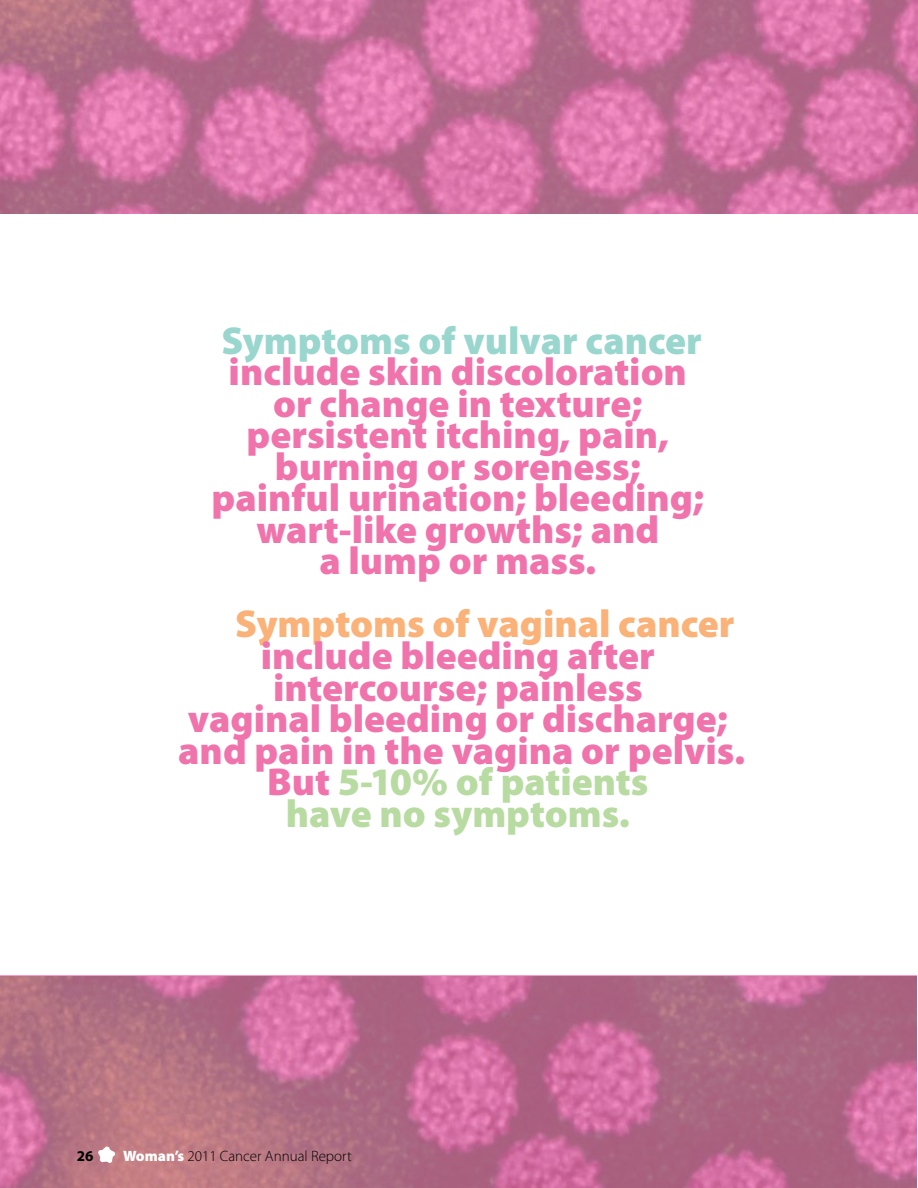
<style>
.page{position:relative;width:918px;height:1188px;background:#fff}
.page>*{position:absolute;margin:0;border:0;box-sizing:border-box;transform-origin:0 0}
.t1{font:900 39px/31.5px "Myriad Pro";color:#f173ac;text-align:center}
.t2{font:900 39px "Myriad Pro";color:#fab278}
.t3{font:900 39px "Myriad Pro";color:#99d6cd}
.t4{font:300 15px "Myriad Pro";color:#000}
.t5{font:700 15px "Myriad Pro";color:#000}
.s1{color:#b8dba2}
.s2{font-weight:900;color:#fff}
.s3{font-weight:900;color:#ec008c}
</style>
<div class="page">
<svg style="left:0;top:976px;width:917px;height:212px"></svg>
<svg style="left:0;top:0;width:918px;height:214px"></svg>
<svg style="left:98px;top:1146px;width:19px;height:18px"></svg>
<p class="t3" style="left:221px;top:315px;width:482px">Symptoms of vulvar cancer</p>
<p class="t1" style="left:212px;top:355px;width:494px">include skin discoloration or change in texture; persistent itching, pain, burning or soreness; painful urination; bleeding; wart-like growths; and<br>a lump or mass.</p>
<p class="t2" style="left:235px;top:598px;width:501px">Symptoms of vaginal cancer</p>
<p class="t1" style="left:178px;top:639px;width:568px">include bleeding after intercourse; painless<br>vaginal bleeding or discharge; and pain in the vagina or pelvis.<br>But <span class="s1">5-10% of patients<br>have no symptoms.</span></p>
<p class="t5" style="left:77px;top:1146px;width:18px">26</p>
<p class="t4" style="left:123px;top:1147px;width:230px"><span class="s2">Woman’s</span> 2011 Cancer Annual Report</p>
<p class="t4" style="left:126px;top:1147px;width:230px"><span class="s3">Woman’s</span> 2011 Cancer Annual Report</p>
</div>
